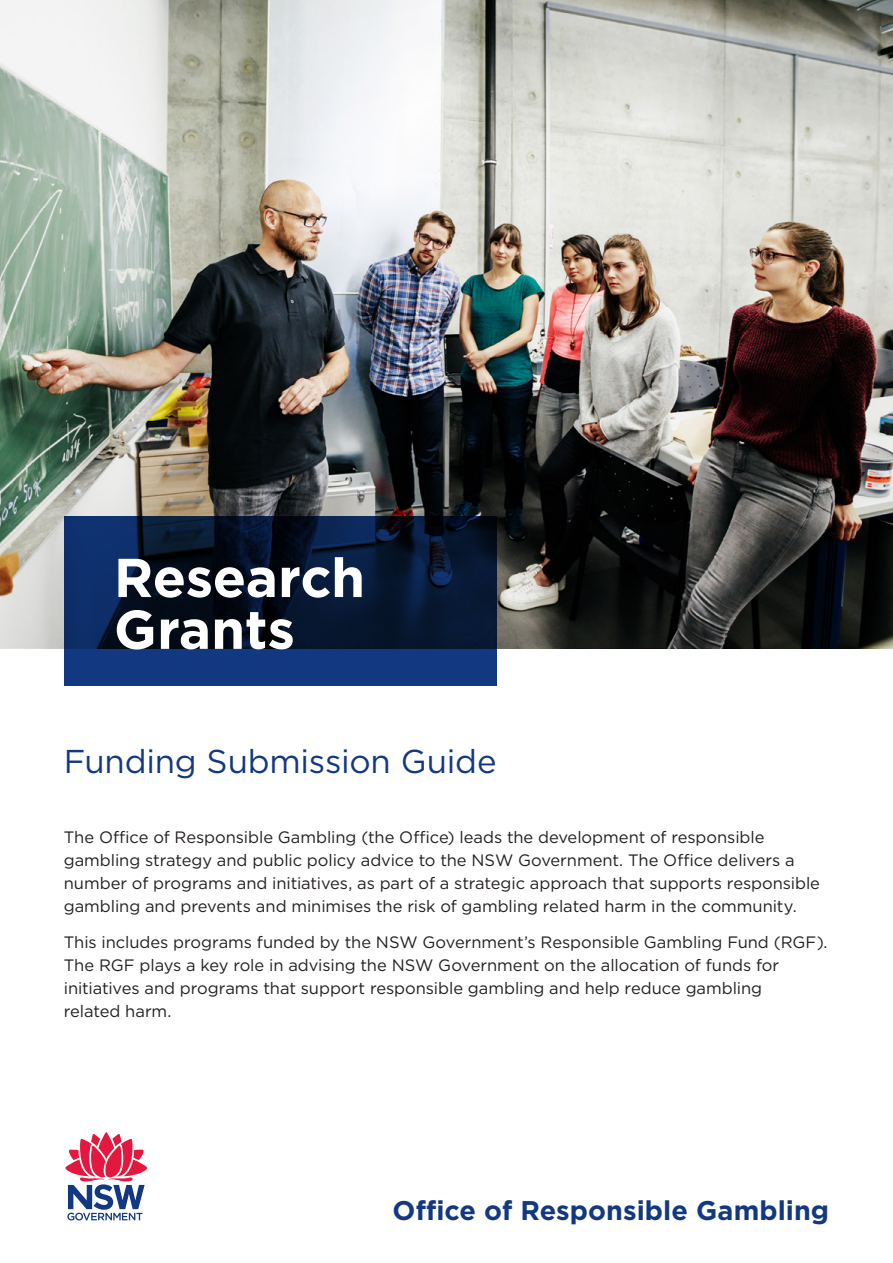
<style>
.page{position:relative;width:893px;height:1263px;background:#fff}
.page>*{position:absolute;margin:0;border:0;box-sizing:border-box;transform-origin:0 0}
.t1{font:700 54.6px/51.8px "Gotham";letter-spacing:-.01em;color:#fff}
.Subtitle{font:33px "Gotham";letter-spacing:-.005em;color:#113880}
.ORG{font:700 27px "Gotham";color:#113880}
.Body{font:16.5px/23.1px "Gotham";letter-spacing:-.005em;color:#231f20}
</style>
<div class="page">
<img style="left:0;top:0;width:893px;height:649px">
<svg style="left:65px;top:1132px;width:82px;height:88px"></svg>
<svg style="left:64px;top:516px;width:432px;height:169px;background:#091e44"></svg>
<p class="t1" style="left:114px;top:551px;width:253px">Research<br>Grants</p>
<p class="Subtitle" style="left:64px;top:740px;width:434px">Funding Submission Guide</p>
<p class="Body" style="left:64px;top:825px;width:758px">The Office of Responsible Gambling (the Office) leads the development of responsible gambling strategy and public policy advice to the NSW Government. The Office delivers a number of programs and initiatives, as part of a strategic approach that supports responsible gambling and prevents and minimises the risk of gambling related harm in the community.</p>
<p class="Body" style="left:64px;top:930px;width:765px">This includes programs funded by the NSW Government’s Responsible Gambling Fund (RGF).<br>The RGF plays a key role in advising the NSW Government on the allocation of funds for initiatives and programs that support responsible gambling and help reduce gambling<br>related harm.</p>
<p class="ORG" style="left:392px;top:1193px;width:438px">Office of Responsible Gambling</p>
</div>
